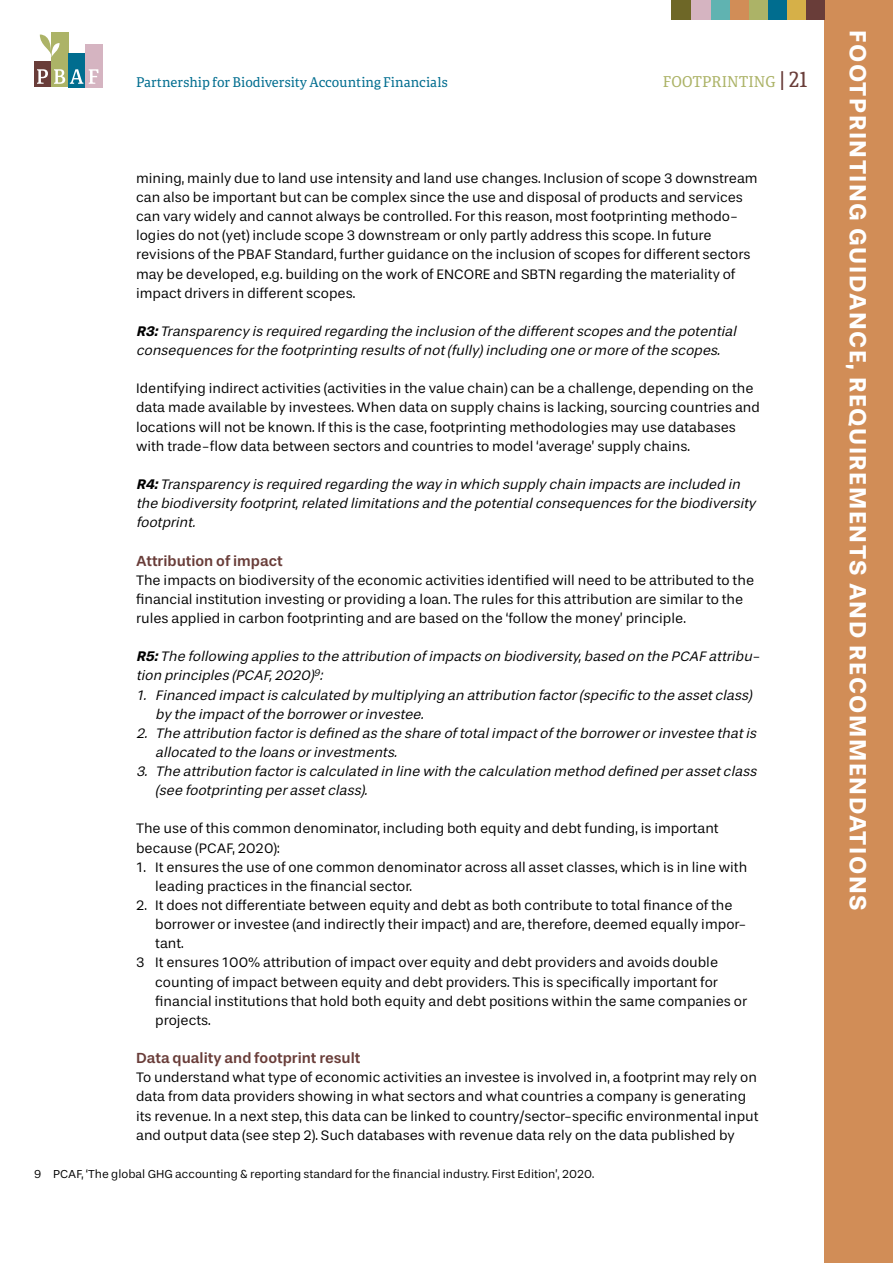
<style>
.page{position:relative;width:893px;height:1263px;background:#fff}
.page>*{position:absolute;margin:0;border:0;box-sizing:border-box;transform-origin:0 0}
.t1{font:700 24px "Stevie Sans";letter-spacing:.065em;color:#fff}
._2e_tussenkop{font:500 15px "Stevie Sans";color:#693d39}
.t2{font:15px "Portada";color:#acb367}
._01_broodtekst{font:14.25px/19.2px "Stevie Sans";color:#000}
._01_broodtekst-2{font:italic 14.25px/19.2px "Stevie Sans";color:#000}
.t3{font:13.5px "Portada";color:#006d8f}
.Noten{font:12px "Stevie Sans";color:#000}
.s1{font-size:21px;color:#693d39}
.s2{font-weight:700}
</style>
<div class="page">
<div style="left:825px;top:0;width:68px;height:1263px;background:#d18d57"></div>
<div style="left:34px;top:61px;width:17px;height:26px;background:#693d39"></div>
<div style="left:51px;top:33px;width:17px;height:54px;background:#acb367"></div>
<div style="left:68px;top:53px;width:17px;height:34px;background:#006d8f"></div>
<div style="left:85px;top:44px;width:17px;height:43px;background:#d5b4c1"></div>
<svg style="left:40px;top:35px;width:20px;height:22px"></svg>
<svg style="left:89px;top:69px;width:10px;height:15px"></svg>
<svg style="left:37px;top:69px;width:11px;height:15px"></svg>
<svg style="left:54px;top:69px;width:29px;height:15px"></svg>
<div style="left:806px;top:0;width:19px;height:19px;background:#693d39"></div>
<div style="left:787px;top:0;width:19px;height:19px;background:#d6b048"></div>
<div style="left:767px;top:0;width:20px;height:19px;background:#006d8f"></div>
<div style="left:748px;top:0;width:19px;height:19px;background:#acb367"></div>
<div style="left:729px;top:0;width:19px;height:19px;background:#d18d57"></div>
<div style="left:710px;top:0;width:19px;height:19px;background:#60b3b1"></div>
<div style="left:691px;top:0;width:19px;height:19px;background:#d5b4c1"></div>
<div style="left:672px;top:0;width:19px;height:19px;background:#6e6727"></div>
<p class="t3" style="left:136px;top:73px;width:313px">Partnership for Biodiversity Accounting Financials</p>
<p class="t2" style="left:663px;top:71px;width:146px">FOOTPRINTING <span class="s1">| 21</span></p>
<p class="_01_broodtekst" style="left:136px;top:169px;width:623px">mining, mainly due to land use intensity and land use changes. Inclusion of scope 3 downstream can also be important but can be complex since the use and disposal of products and services can vary widely and cannot always be controlled. For this reason, most footprinting methodo&shy;logies do not (yet) include scope 3 downstream or only partly address this scope. In future revisions of the PBAF Standard, further guidance on the inclusion of scopes for different sectors may be developed, e.g. building on the work of ENCORE and SBTN regarding the materiality of impact drivers in different scopes.</p>
<p class="_01_broodtekst-2" style="left:136px;top:322px;width:605px"><span class="s2">R3:</span>Transparency is required regarding the inclusion ofthe differentscopes and the potential consequences forthe footprinting results ofnot(fully)including one ormore ofthe scopes.</p>
<p class="_01_broodtekst" style="left:136px;top:379px;width:625px">Identifying indirect activities (activities in the value chain) can be a challenge, depending on the data made available by investees. When data on supply chains is lacking, sourcing countries and locations will not be known. If this is the case, footprinting methodologies may use databases with trade-flow data between sectors and countries to model ‘average’ supply chains.</p>
<p class="_01_broodtekst-2" style="left:136px;top:475px;width:624px"><span class="s2">R4:</span>Transparency is required regarding the way in which supply chain impacts are included in the biodiversity footprint,related limitations and the potentialconsequences forthe biodiversity footprint.</p>
<p class="_2e_tussenkop" style="left:136px;top:552px;width:148px">Attribution of impact</p>
<p class="_01_broodtekst" style="left:136px;top:571px;width:620px">The impacts on biodiversity of the economic activities identified will need to be attributed to the financial institution investing or providing a loan. The rules for this attribution are similar to the rules applied in carbon footprinting and are based on the ‘follow the money’ principle.</p>
<p class="_01_broodtekst-2" style="left:136px;top:647px;width:629px"><span class="s2">R5:</span>The following applies to the attribution ofimpacts on biodiversity,based on the PCAF attribu&shy;tion principles (PCAF,2020)<sup>9</sup>:</p>
<p class="_01_broodtekst-2" style="left:155px;top:686px;width:602px;text-indent:-19px">1. Financed impactis calculated by multiplying an attribution factor(specific to the assetclass) by the impactofthe borrowerorinvestee.</p>
<p class="_01_broodtekst-2" style="left:155px;top:724px;width:606px;text-indent:-19px">2. The attribution factoris defined as the share oftotalimpactofthe borrowerorinvestee thatis allocated to the loans orinvestments.</p>
<p class="_01_broodtekst-2" style="left:155px;top:762px;width:606px;text-indent:-19px">3. The attribution factoris calculated in line with the calculation method defined perassetclass (see footprinting perassetclass).</p>
<p class="_01_broodtekst" style="left:136px;top:820px;width:584px">The use of this common denominator, including both equity and debt funding, is important because (PCAF, 2020):</p>
<p class="_01_broodtekst" style="left:155px;top:858px;width:594px;text-indent:-19px">1. It ensures the use of one common denominator across all asset classes, which is in line with leading practices in the financial sector.</p>
<p class="_01_broodtekst" style="left:155px;top:896px;width:593px;text-indent:-19px">2. It does not differentiate between equity and debt as both contribute to total finance of the borrower or investee (and indirectly their impact) and are, therefore, deemed equally impor&shy;tant.</p>
<p class="_01_broodtekst" style="left:155px;top:953px;width:593px;text-indent:-19px">3 It ensures 100% attribution of impact over equity and debt providers and avoids double counting of impact between equity and debt providers. This is specifically important for financial institutions that hold both equity and debt positions within the same companies or projects.</p>
<p class="_2e_tussenkop" style="left:136px;top:1050px;width:226px">Data quality and footprint result</p>
<p class="_01_broodtekst" style="left:136px;top:1068px;width:624px">To understand what type of economic activities an investee is involved in, a footprint may rely on data from data providers showing in what sectors and what countries a company is generating its revenue. In a next step, this data can be linked to country/sector-specific environmental input and output data (see step 2). Such databases with revenue data rely on the data published by</p>
<p class="Noten" style="left:34px;top:1168px;width:562px">9 PCAF, ‘The global GHG accounting &amp; reporting standard for the financial industry. First Edition’, 2020.</p>
<h1 class="t1" style="left:871px;top:30px;width:882px;rotate:90deg">FOOTPRINTING GUIDANCE, REQUIREMENTS AND RECOMMENDATIONS</h1>
</div>
